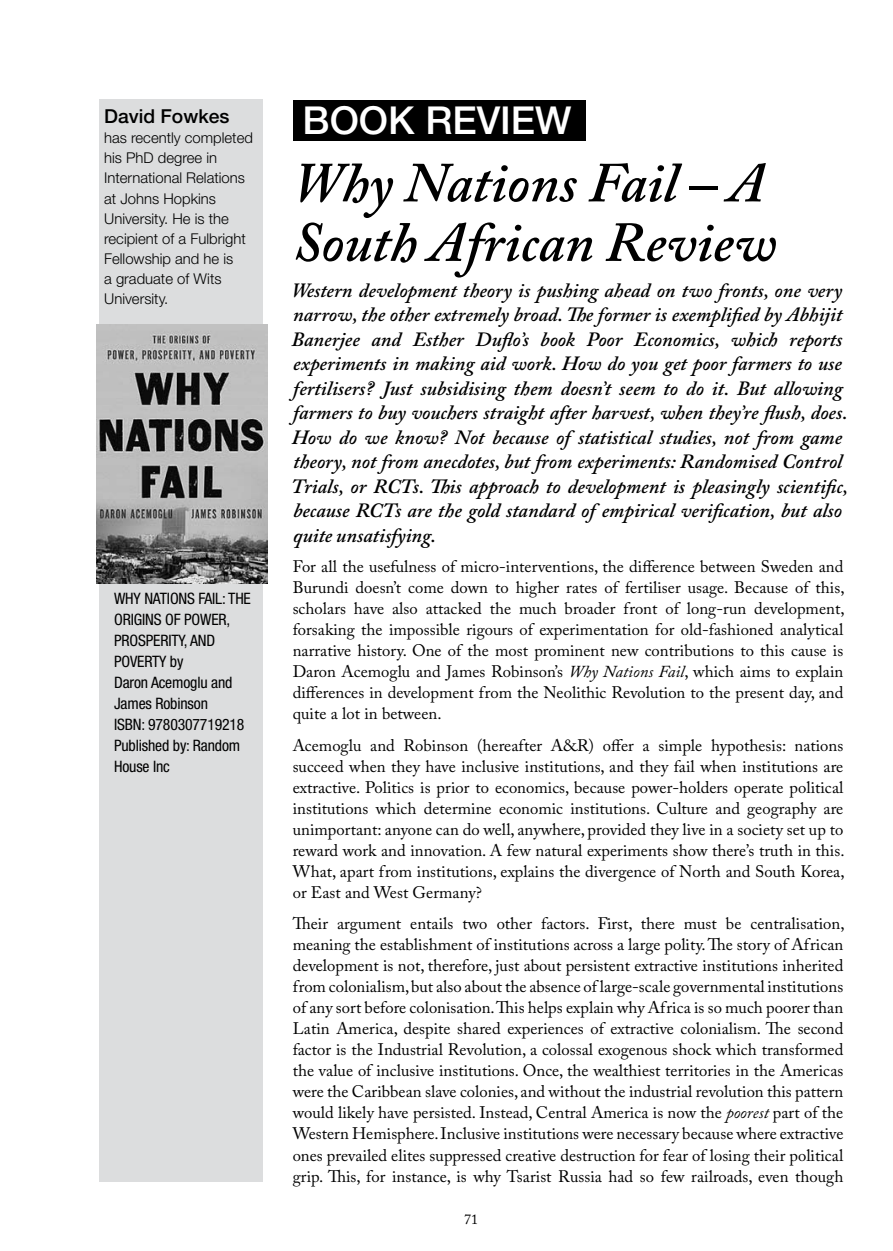
<style>
.page{position:relative;width:893px;height:1251px;background:#fff}
.page>*{position:absolute;margin:0;border:0;box-sizing:border-box;transform-origin:0 0}
.t1{font:italic 600 56px/59.5px "Adobe Caslon Pro";color:#000}
.t2{font:500 38.5px "Helvetica Neue LT Std";color:#fff}
.t3{font:italic 600 20.12px/24.5px "Adobe Caslon Pro";color:#000}
.t4{font:500 19.25px "Helvetica Neue LT Std";color:#000}
.t5{font:16.62px/21px "Adobe Caslon Pro";color:#000;text-align:justify}
.t6{font:condensed 15.75px/21px "Helvetica Neue LT Std";letter-spacing:-.01em;color:#000}
.t7{font:300 14.88px/20.1px "Helvetica Neue LT Std";color:#000}
.t8{font:14px "Adobe Caslon Pro";color:#000}
.s1{font-style:italic}
</style>
<div class="page">
<div style="left:99px;top:99px;width:164px;height:1082px;background:#dcddde"></div>
<div style="left:293px;top:100px;width:292px;height:40px;background:#000"></div>
<img style="left:97px;top:324px;width:171px;height:259px">
<p class="t4" style="left:104px;top:105px;width:127px">David Fowkes</p>
<p class="t7" style="left:104px;top:127px;width:150px">has recently completed his PhD degree in<br>International Relations at Johns Hopkins<br>University. He is the recipient of a Fulbright<br>Fellowship and he is<br>a graduate of Wits<br>University.</p>
<p class="t6" style="left:114px;top:587px;width:138px">why nations fail: The origins of power, prosperity, and poverty by<br>Daron Acemoglu and<br>James Robinson<br>ISBN</p>
<p class="t6" style="left:114px;top:713px;width:132px;text-indent:27px">: 9780307719218<br>Published by: Random<br>House Inc</p>
<h2 class="t2" style="left:303px;top:98px;width:222px">BOOK Review</h2>
<h1 class="t1" style="left:293px;top:152px;width:485px">Why Nations Fail – A<br>South African Review</h1>
<p class="t3" style="left:291px;top:277px;width:558px">Western development theory is pushing ahead on two fronts, one very narrow, the other extremely broad. The former is exemplified by Abhijit Banerjee and Esther Duflo’s book Poor Economics, which reports experiments in making aid work. How do you get poor farmers to use fertilisers? Just subsidising them doesn’t seem to do it. But allowing farmers to buy vouchers straight after harvest, when they’re flush, does.<br>How do we know? Not because of statistical studies, not from game theory, not from anecdotes, but from experiments: Randomised Control Trials, or RCTs. This approach to development is pleasingly scientific, because RCTs are the gold standard of empirical verification, but also quite unsatisfying.</p>
<p class="t5" style="left:293px;top:555px;width:553px">For all the usefulness of micro-interventions, the difference between Sweden and Burundi doesn’t come down to higher rates of fertiliser usage. Because of this, scholars have also attacked the much broader front of long-run development, forsaking the impossible rigours of experimentation for old-fashioned analytical narrative history. One of the most prominent new contributions to this cause is Daron Acemoglu and James Robinson’s <span class="s1">Why Nations Fail</span>, which aims to explain differences in development from the Neolithic Revolution to the present day, and quite a lot in between.</p>
<p class="t5" style="left:293px;top:734px;width:553px">Acemoglu and Robinson (hereafter A&amp;R) offer a simple hypothesis: nations succeed when they have inclusive institutions, and they fail when institutions are extractive. Politics is prior to economics, because power-holders operate political institutions which determine economic institutions. Culture and geography are unimportant: anyone can do well, anywhere, provided they live in a society set up to reward work and innovation. A few natural experiments show there’s truth in this.<br>What, apart from institutions, explains the divergence of North and South Korea, or East and West Germany?</p>
<p class="t5" style="left:293px;top:912px;width:553px">Their argument entails two other factors. First, there must be centralisation, meaning the establishment of institutions across a large polity. The story of African development is not, therefore, just about persistent extractive institutions inherited from colonialism, but also about the absence of large-scale governmental institutions of any sort before colonisation. This helps explain why Africa is so much poorer than Latin America, despite shared experiences of extractive colonialism. The second factor is the Industrial Revolution, a colossal exogenous shock which transformed the value of inclusive institutions. Once, the wealthiest territories in the Americas were the Caribbean slave colonies, and without the industrial revolution this pattern would likely have persisted. Instead, Central America is now the <span class="s1">poorest</span> part of the Western Hemisphere. Inclusive institutions were necessary because where extractive ones prevailed elites suppressed creative destruction for fear of losing their political grip. This, for instance, is why Tsarist Russia had so few railroads, even though</p>
<p class="t8" style="left:464px;top:1210px;width:15px">71</p>
</div>
